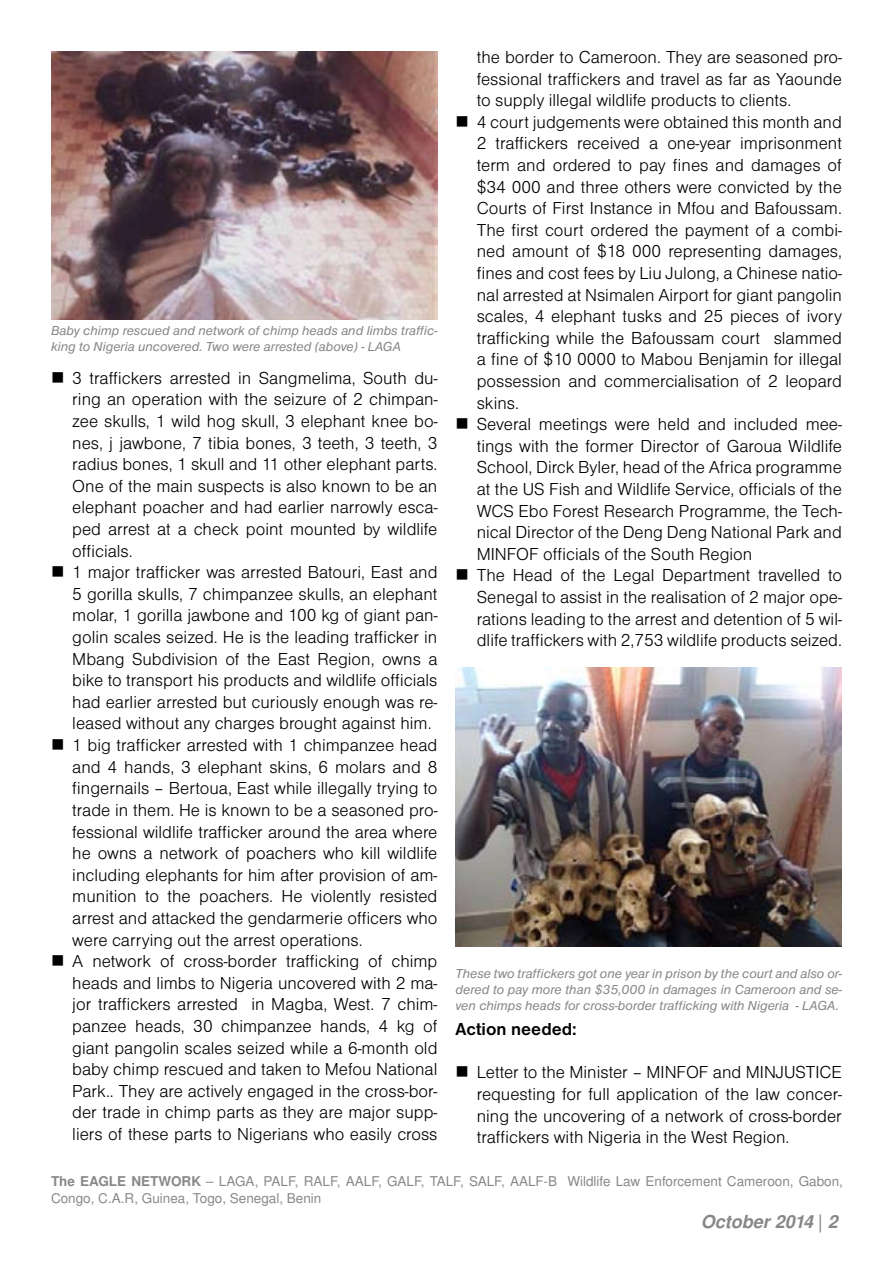
<style>
.page{position:relative;width:893px;height:1263px;background:#fff}
.page>*{position:absolute;margin:0;border:0;box-sizing:border-box;transform-origin:0 0}
.t1{font:18px/21.6px "Nimbus Sans DOT Ligh";color:#000;text-align:justify}
.t2{font:italic 700 18px "Nimbus Sans LOT";color:#87888a}
.t3{font:700 18px "Nimbus Sans DOT";color:#000}
.t4{font:italic 13.5px/16.2px "Nimbus Sans DOT";color:#87888a}
.t5{font:13.5px/16.2px "Nimbus Sans LOT";color:#87888a}
.s1{font-weight:700}
.s2{font-family:"Myriad Web Pro";font-weight:400;font-style:normal}
</style>
<div class="page">
<img style="left:51px;top:51px;width:386px;height:268px">
<img style="left:455px;top:668px;width:387px;height:278px">
<p class="t4" style="left:51px;top:322px;width:388px">Baby chimp rescued and network of chimp heads and limbs traffic&shy;king to Nigeria uncovered. Two were arrested (above) - LAGA</p>
<p class="t1" style="left:72px;top:367px;width:367px;text-indent:-21px">■ 3 traffickers arrested in Sangmelima, South du&shy;ring an operation with the seizure of 2 chimpan&shy;zee skulls, 1 wild hog skull, 3 elephant knee bo&shy;nes, j jawbone, 7 tibia bones, 3 teeth, 3 teeth, 3 radius bones, 1 skull and 11 other elephant parts.<br>One of the main suspects is also known to be an elephant poacher and had earlier narrowly esca&shy;ped arrest at a check point mounted by wildlife officials.</p>
<p class="t1" style="left:72px;top:562px;width:367px;text-indent:-21px">■ 1 major trafficker was arrested Batouri, East and 5 gorilla skulls, 7 chimpanzee skulls, an elephant molar, 1 gorilla jawbone and 100 kg of giant pan&shy;golin scales seized. He is the leading trafficker in Mbang Subdivision of the East Region, owns a bike to transport his products and wildlife officials had earlier arrested but curiously enough was re&shy;leased without any charges brought against him.</p>
<p class="t1" style="left:72px;top:734px;width:367px;text-indent:-21px">■ 1 big trafficker arrested with 1 chimpanzee head and 4 hands, 3 elephant skins, 6 molars and 8 fingernails – Bertoua, East while illegally trying to trade in them. He is known to be a seasoned pro&shy;fessional wildlife trafficker around the area where he owns a network of poachers who kill wildlife including elephants for him after provision of am&shy;munition to the poachers. He violently resisted arrest and attacked the gendarmerie officers who were carrying out the arrest operations.</p>
<p class="t1" style="left:72px;top:950px;width:367px;text-indent:-21px">■ A network of cross-border trafficking of chimp heads and limbs to Nigeria uncovered with 2 ma&shy;jor traffickers arrested in Magba, West. 7 chim&shy;panzee heads, 30 chimpanzee hands, 4 kg of giant pangolin scales seized while a 6-month old baby chimp rescued and taken to Mefou National Park.. They are actively engaged in the cross-bor&shy;der trade in chimp parts as they are major supp&shy;liers of these parts to Nigerians who easily cross</p>
<p class="t1" style="left:477px;top:47px;width:367px">the border to Cameroon. They are seasoned pro&shy;fessional traffickers and travel as far as Yaounde to supply illegal wildlife products to clients.</p>
<p class="t1" style="left:477px;top:111px;width:367px;text-indent:-21px">■ 4 court judgements were obtained this month and 2 traffickers received a one-year imprisonment term and ordered to pay fines and damages of $34 000 and three others were convicted by the Courts of First Instance in Mfou and Bafoussam.<br>The first court ordered the payment of a combi&shy;ned amount of $18 000 representing damages, fines and cost fees by Liu Julong, a Chinese natio&shy;nal arrested at Nsimalen Airport for giant pangolin scales, 4 elephant tusks and 25 pieces of ivory trafficking while the Bafoussam court slammed a fine of $10 0000 to Mabou Benjamin for illegal possession and commercialisation of 2 leopard skins.</p>
<p class="t1" style="left:477px;top:414px;width:367px;text-indent:-21px">■ Several meetings were held and included mee&shy;tings with the former Director of Garoua Wildlife School, Dirck Byler, head of the Africa programme at the US Fish and Wildlife Service, officials of the WCS Ebo Forest Research Programme, the Tech&shy;nical Director of the Deng Deng National Park and MINFOF officials of the South Region</p>
<p class="t1" style="left:477px;top:565px;width:367px;text-indent:-21px">■ The Head of the Legal Department travelled to Senegal to assist in the realisation of 2 major ope&shy;rations leading to the arrest and detention of 5 wil&shy;dlife traffickers with 2,753 wildlife products seized.</p>
<p class="t4" style="left:455px;top:965px;width:388px;text-align:justify">These two traffickers got one year in prison by the court and also or&shy;dered to pay more than $35,000 in damages in Cameroon and se&shy;ven chimps heads for cross-border trafficking with Nigeria - LAGA.</p>
<p class="t3" style="left:455px;top:1019px;width:123px">Action needed:</p>
<p class="t1" style="left:477px;top:1062px;width:367px;text-indent:-21px">■ Letter to the Minister – MINFOF and MINJUSTICE requesting for full application of the law concer&shy;ning the uncovering of a network of cross-border traffickers with Nigeria in the West Region.</p>
<p class="t5" style="left:51px;top:1174px;width:793px"><span class="s1">The EAGLE NETWORK</span> – LAGA, PALF, RALF, AALF, GALF, TALF, SALF, AALF-B Wildlife Law Enforcement Cameroon, Gabon,<br>Congo, C.A.R, Guinea, Togo, Senegal, Benin</p>
<p class="t2" style="left:701px;top:1210px;width:138px">October 2014 <span class="s2">|</span> 2</p>
</div>
